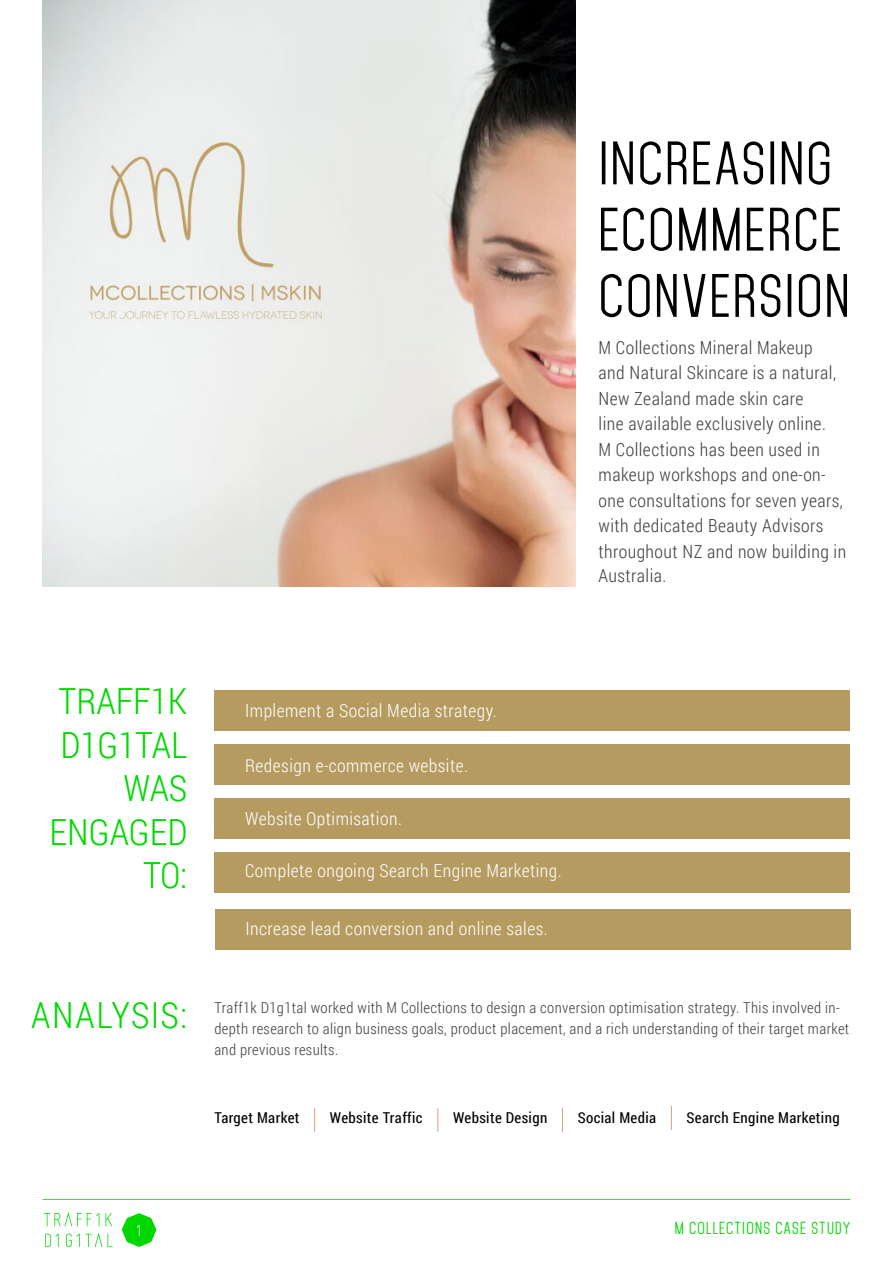
<style>
.page{position:relative;width:893px;height:1263px;background:#fff}
.page>*{position:absolute;margin:0;border:0;box-sizing:border-box;transform-origin:0 0}
.t1{font:52.5px/66.3px "Mohave";letter-spacing:.04em;color:#000}
.t2{font:300 36px/43.5px "Roboto Condensed";color:#00d900;text-align:right}
.t3{font:300 36px "Roboto Condensed";letter-spacing:.035em;color:#00d900}
.t4{font:300 18px/25.3px "Roboto Condensed";letter-spacing:.025em;color:#414042}
.t5{font:300 18px "Roboto Condensed";letter-spacing:.025em;color:#fff}
.t6{font:300 15px/21px "Roboto Condensed";letter-spacing:.025em;color:#414042}
.t7{font:15px "Roboto Condensed";letter-spacing:.025em;color:#000}
.t8{font:15px "Mohave";letter-spacing:.08em;color:#00d900}
</style>
<div class="page">
<hr style="left:43px;top:1199px;width:807px;height:1px;background:#3cd52e">
<img style="left:43px;top:0;width:532px;height:587px">
<div style="left:214px;top:690px;width:636px;height:41px;background:#b59b60"></div>
<div style="left:214px;top:744px;width:636px;height:41px;background:#b59b60"></div>
<div style="left:214px;top:798px;width:636px;height:41px;background:#b59b60"></div>
<div style="left:214px;top:852px;width:636px;height:40px;background:#b59b60"></div>
<div style="left:215px;top:909px;width:635px;height:41px;background:#b59b60"></div>
<svg style="left:314px;top:1108px;width:1px;height:24px"></svg>
<svg style="left:437px;top:1108px;width:1px;height:24px"></svg>
<svg style="left:562px;top:1108px;width:1px;height:24px"></svg>
<svg style="left:671px;top:1106px;width:1px;height:24px"></svg>
<svg style="left:44px;top:1212px;width:55px;height:14px"></svg>
<svg style="left:105px;top:1213px;width:7px;height:13px"></svg>
<svg style="left:108px;top:1234px;width:4px;height:13px"></svg>
<svg style="left:66px;top:1233px;width:36px;height:14px"></svg>
<svg style="left:45px;top:1233px;width:14px;height:14px"></svg>
<svg style="left:122px;top:1213px;width:34px;height:34px"></svg>
<h1 class="t1" style="left:599px;top:131px;width:253px">INCREASING<br>ECOMMERCE<br>CONVERSION</h1>
<p class="t4" style="left:599px;top:334px;width:249px">M Collections Mineral Makeup<br>and Natural Skincare is a natural,<br>New Zealand made skin care<br>line available exclusively online.<br>M Collections has been used in makeup workshops and one-on&shy;one consultations for seven years, with dedicated Beauty Advisors throughout NZ and now building in<br>Australia.</p>
<h2 class="t2" style="left:50px;top:678px;width:139px">TRAFF1K<br>D1G1TAL<br>WAS<br>ENGAGED<br>TO:</h2>
<h2 class="t3" style="left:31px;top:990px;width:158px">ANALYSIS:</h2>
<p class="t5" style="left:245px;top:699px;width:253px">Implement a Social Media strategy.</p>
<p class="t5" style="left:245px;top:753px;width:224px">Redesign e-commerce website.</p>
<p class="t5" style="left:245px;top:806px;width:158px">Website Optimisation.</p>
<p class="t5" style="left:245px;top:858px;width:318px">Complete ongoing Search Engine Marketing.</p>
<p class="t5" style="left:246px;top:916px;width:304px">Increase lead conversion and online sales.</p>
<p class="t6" style="left:214px;top:997px;width:636px">Traff1k D1g1tal worked with M Collections to design a conversion optimisation strategy. This involved in&shy;depth research to align business goals, product placement, and a rich understanding of their target market and previous results.</p>
<p class="t7" style="left:214px;top:1108px;width:87px">Target Market</p>
<p class="t7" style="left:330px;top:1108px;width:94px">Website Traffic</p>
<p class="t7" style="left:453px;top:1108px;width:96px">Website Design</p>
<p class="t7" style="left:578px;top:1108px;width:80px">Social Media</p>
<p class="t7" style="left:686px;top:1108px;width:155px">Search Engine Marketing</p>
<p class="t8" style="left:675px;top:1218px;width:177px">M COLLECTIONS CASE STUDY</p>
</div>
